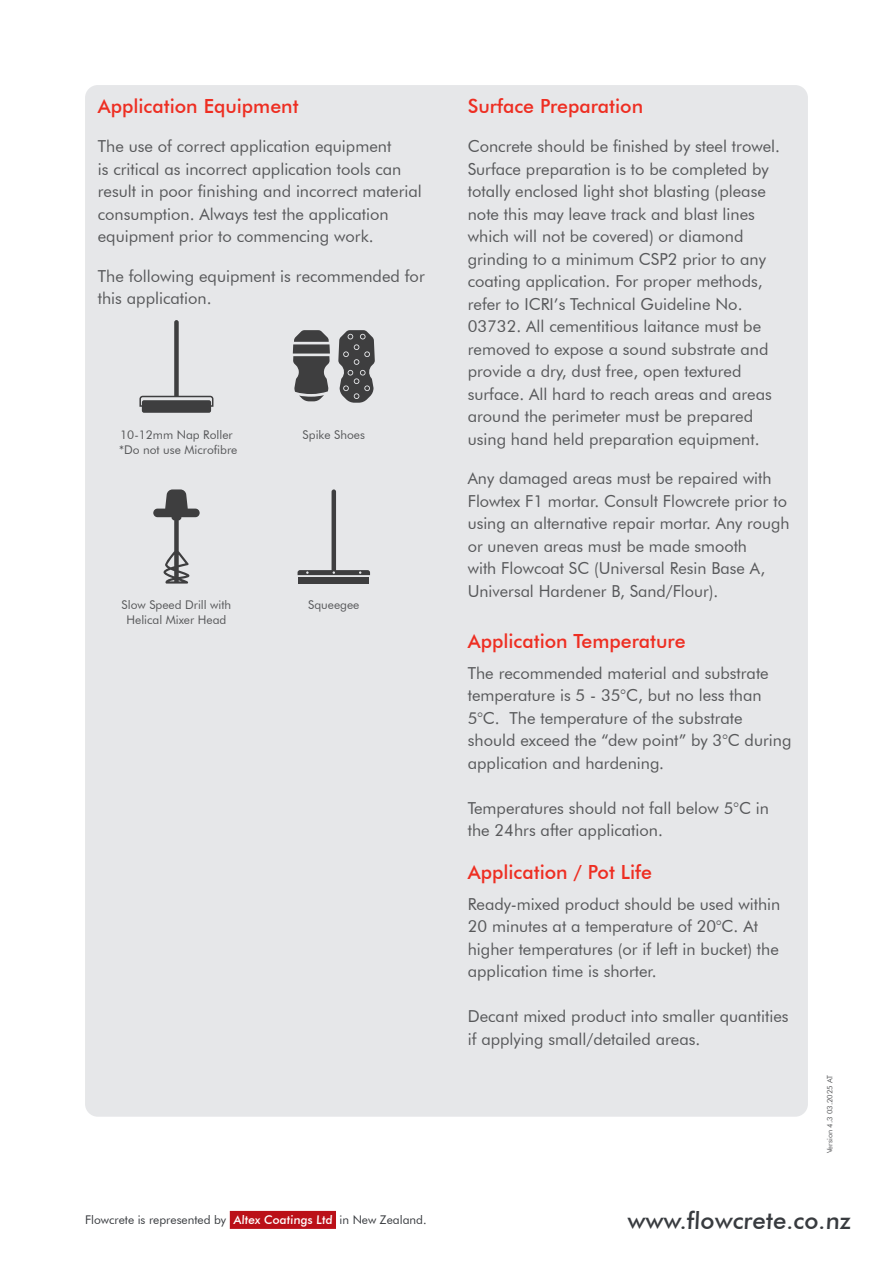
<style>
.page{position:relative;width:893px;height:1263px;background:#fff}
.page>*{position:absolute;margin:0;border:0;box-sizing:border-box;transform-origin:0 0}
.t1{font:500 24px "Futura BT";color:#383b3f}
.t2{font:500 19.5px "Futura BT";color:#ee2e22}
.t3{font:16.5px/22.5px "Futura BT";color:#57585a}
.t4{font:12px/14.4px "Futura BT";color:#57585a;text-align:center}
.t5{font:12px "Futura BT";color:#383b3f}
.t6{font:7.5px "Futura BT";color:#57585a}
.s1{font-weight:500;color:#fff}
</style>
<div class="page">
<div style="left:85px;top:85px;width:723px;height:1032px;background:#e6e7e9;border-radius:13px"></div>
<svg style="left:139px;top:320px;width:74px;height:93px"></svg>
<svg style="left:294px;top:330px;width:35px;height:12px"></svg>
<div style="left:293px;top:344px;width:37px;height:10px;background:#3e3e3f"></div>
<svg style="left:293px;top:356px;width:37px;height:45px"></svg>
<svg style="left:338px;top:330px;width:37px;height:73px"></svg>
<svg style="left:153px;top:489px;width:47px;height:95px"></svg>
<div style="left:298px;top:577px;width:71px;height:7px;background:#3e3e3f"></div>
<svg style="left:298px;top:489px;width:72px;height:86px"></svg>
<div style="left:230px;top:1211px;width:106px;height:18px;background:#bb1018"></div>
<p class="t2" style="left:98px;top:94px;width:202px">Application Equipment</p>
<p class="t3" style="left:98px;top:135px;width:326px">The use of correct application equipment<br>is critical as incorrect application tools can result in poor finishing and incorrect material consumption. Always test the application equipment prior to commencing work.</p>
<p class="t3" style="left:98px;top:264px;width:328px">The following equipment is recommended for this application.</p>
<p class="t4" style="left:120px;top:428px;width:114px">10-12mm Nap Roller</p>
<p class="t4" style="left:119px;top:442px;width:120px">*Do not use Microfibre</p>
<p class="t4" style="left:303px;top:428px;width:64px">Spike Shoes</p>
<p class="t4" style="left:122px;top:598px;width:111px">Slow Speed Drill with<br>Helical Mixer Head</p>
<p class="t4" style="left:308px;top:598px;width:53px">Squeegee</p>
<p class="t2" style="left:468px;top:94px;width:177px">Surface Preparation</p>
<p class="t3" style="left:468px;top:135px;width:314px">Concrete should be finished by steel trowel.<br>Surface preparation is to be completed by totally enclosed light shot blasting (please note this may leave track and blast lines which will not be covered) or diamond grinding to a minimum CSP2 prior to any coating application. For proper methods, refer to ICRI’s Technical Guideline No.<br>03732. All cementitious laitance must be removed to expose a sound substrate and provide a dry, dust free, open textured surface. All hard to reach areas and areas around the perimeter must be prepared using hand held preparation equipment.</p>
<p class="t3" style="left:468px;top:467px;width:323px">Any damaged areas must be repaired with Flowtex F1 mortar. Consult Flowcrete prior to using an alternative repair mortar. Any rough or uneven areas must be made smooth<br>with Flowcoat SC (Universal Resin Base A, Universal Hardener B, Sand/Flour).</p>
<p class="t2" style="left:468px;top:629px;width:219px">Application Temperature</p>
<p class="t3" style="left:468px;top:661px;width:325px">The recommended material and substrate temperature is 5 - 35°C, but no less than 5°C. The temperature of the substrate should exceed the “dew point” by 3°C during application and hardening.</p>
<p class="t3" style="left:468px;top:796px;width:303px">Temperatures should not fall below 5°C in the 24hrs after application.</p>
<p class="t2" style="left:468px;top:860px;width:186px">Application / Pot Life</p>
<p class="t3" style="left:468px;top:892px;width:314px">Ready-mixed product should be used within 20 minutes at a temperature of 20°C. At higher temperatures (or if left in bucket) the application time is shorter.</p>
<p class="t3" style="left:468px;top:1005px;width:322px">Decant mixed product into smaller quantities if applying small/detailed areas.</p>
<p class="t6" style="left:825px;top:1153px;width:80px;rotate:-90deg">Version 4.3 03.2025 AT</p>
<p class="t5" style="left:85px;top:1213px;width:343px">Flowcrete is represented by <span class="s1">Altex Coatings Ltd</span> in New Zealand.</p>
<p class="t1" style="left:627px;top:1206px;width:226px">www.flowcrete.co.nz</p>
</div>
